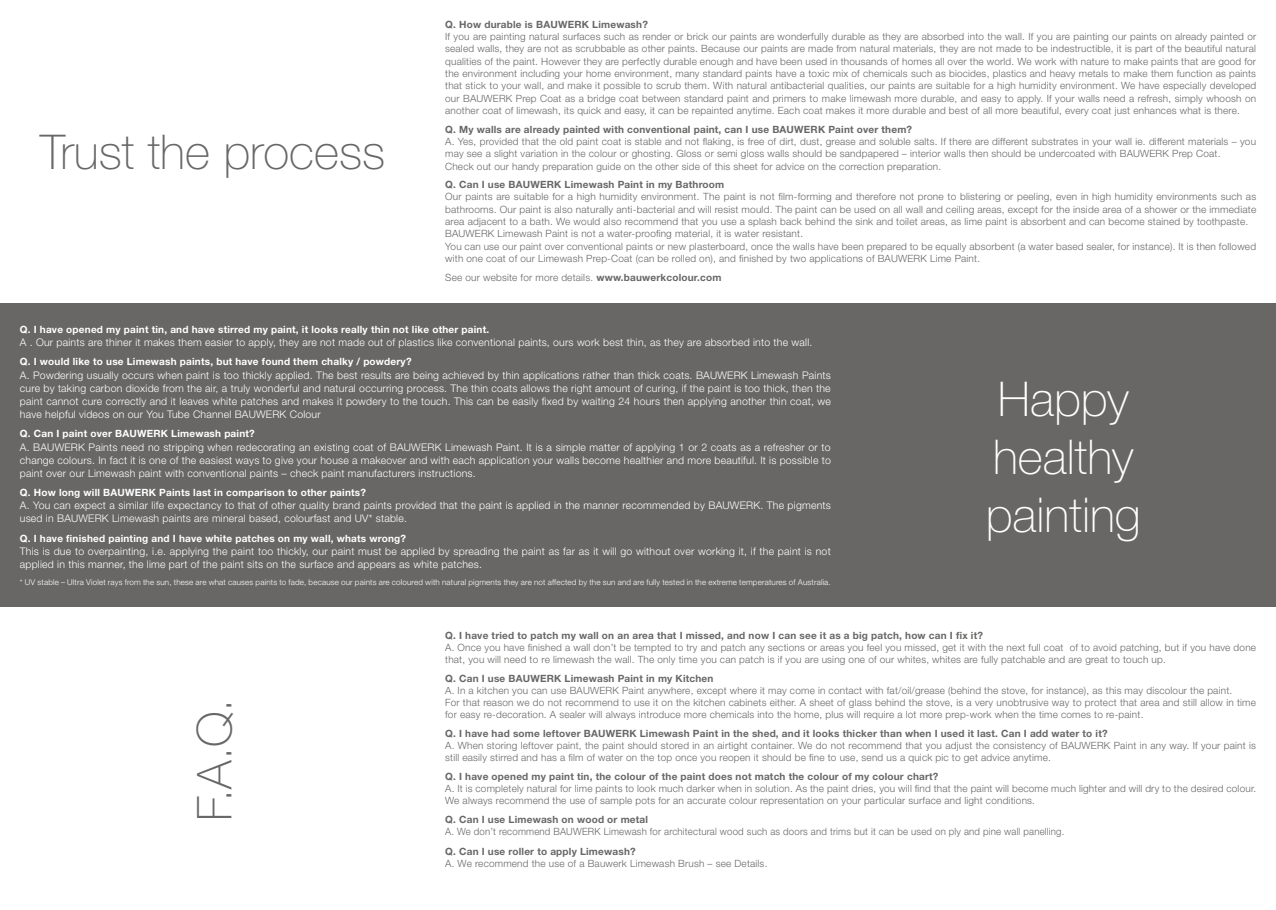
<style>
.page{position:relative;width:1276px;height:910px;background:#fff}
.page>*{position:absolute;margin:0;border:0;box-sizing:border-box;transform-origin:0 0}
.t1{font:100 48px "Helvetica Neue";color:#686766}
.t2{font:100 48px/57.6px "Helvetica Neue";color:#fff}
.t3{font:300 10.5px/13.2px "Helvetica Neue";letter-spacing:.02em;color:#fff;text-align:justify}
.t4{font:300 10px/12.3px "Helvetica Neue";letter-spacing:.02em;color:#686766}
.t5{font:700 10px "Helvetica Neue";letter-spacing:.02em;color:#686766}
.t6{font:700 10px "Helvetica Neue";letter-spacing:.02em;color:#fff}
.t7{font:300 10px "Helvetica Neue";letter-spacing:.02em;color:#686766;scale:.96 1}
.t8{font:300 8px "Helvetica Neue";letter-spacing:.02em;color:#fff}
.s1{font-weight:700}
</style>
<div class="page">
<div style="left:0;top:303px;width:1276px;height:304px;background:#686766"></div>
<h1 class="t1" style="left:40px;top:125px;width:347px">Trust the process</h1>
<p class="t5" style="left:445px;top:18px;width:204px">Q. How durable is BAUWERK Limewash?</p>
<p class="t4" style="left:445px;top:30px;width:812px;text-align:justify">If you are painting natural surfaces such as render or brick our paints are wonderfully durable as they are absorbed into the wall. If you are painting our paints on already painted or sealed walls, they are not as scrubbable as other paints. Because our paints are made from natural materials, they are not made to be indestructible, it is part of the beautiful natural qualities of the paint. However they are perfectly durable enough and have been used in thousands of homes all over the world. We work with nature to make paints that are good for the environment including your home environment, many standard paints have a toxic mix of chemicals such as biocides, plastics and heavy metals to make them function as paints that stick to your wall, and make it possible to scrub them. With natural antibacterial qualities, our paints are suitable for a high humidity environment. We have especially developed our BAUWERK Prep Coat as a bridge coat between standard paint and primers to make limewash more durable, and easy to apply. If your walls need a refresh, simply whoosh on another coat of limewash, its quick and easy, it can be repainted anytime. Each coat makes it more durable and best of all more beautiful, every coat just enhances what is there.</p>
<p class="t5" style="left:445px;top:123px;width:468px">Q. My walls are already painted with conventional paint, can I use BAUWERK Paint over them?</p>
<p class="t4" style="left:445px;top:135px;width:812px">A. Yes, provided that the old paint coat is stable and not flaking, is free of dirt, dust, grease and soluble salts. If there are different substrates in your wall ie. different materials – you may see a slight variation in the colour or ghosting. Gloss or semi gloss walls should be sandpapered – interior walls then should be undercoated with BAUWERK Prep Coat.<br>Check out our handy preparation guide on the other side of this sheet for advice on the correction preparation.</p>
<p class="t5" style="left:445px;top:178px;width:281px">Q. Can I use BAUWERK Limewash Paint in my Bathroom</p>
<p class="t4" style="left:445px;top:190px;width:812px">Our paints are suitable for a high humidity environment. The paint is not film-forming and therefore not prone to blistering or peeling, even in high humidity environments such as bathrooms. Our paint is also naturally anti-bacterial and will resist mould. The paint can be used on all wall and ceiling areas, except for the inside area of a shower or the immediate area adjacent to a bath. We would also recommend that you use a splash back behind the sink and toilet areas, as lime paint is absorbent and can become stained by toothpaste.<br>BAUWERK Limewash Paint is not a water-proofing material, it is water resistant.<br>You can use our paint over conventional paints or new plasterboard, once the walls have been prepared to be equally absorbent (a water based sealer, for instance). It is then followed with one coat of our Limewash Prep-Coat (can be rolled on), and finished by two applications of BAUWERK Lime Paint.</p>
<p class="t4" style="left:445px;top:271px;width:278px">See our website for more details. <span class="s1">www.bauwerkcolour.com</span></p>
<p class="t6" style="left:20px;top:323px;width:471px">Q. I have opened my paint tin, and have stirred my paint, it looks really thin not like other paint.</p>
<p class="t3" style="left:20px;top:336px;width:794px">A . Our paints are thiner it makes them easier to apply, they are not made out of plastics like conventional paints, ours work best thin, as they are absorbed into the wall.</p>
<p class="t6" style="left:20px;top:356px;width:393px">Q. I would like to use Limewash paints, but have found them chalky / powdery?</p>
<p class="t3" style="left:20px;top:368px;width:812px">A. Powdering usually occurs when paint is too thickly applied. The best results are being achieved by thin applications rather than thick coats. BAUWERK Limewash Paints cure by taking carbon dioxide from the air, a truly wonderful and natural occurring process. The thin coats allows the right amount of curing, if the paint is too thick, then the paint cannot cure correctly and it leaves white patches and makes it powdery to the touch. This can be easily fixed by waiting 24 hours then applying another thin coat, we have helpful videos on our You Tube Channel BAUWERK Colour</p>
<p class="t6" style="left:20px;top:428px;width:236px">Q. Can I paint over BAUWERK Limewash paint?</p>
<p class="t3" style="left:20px;top:440px;width:812px">A. BAUWERK Paints need no stripping when redecorating an existing coat of BAUWERK Limewash Paint. It is a simple matter of applying 1 or 2 coats as a refresher or to change colours. In fact it is one of the easiest ways to give your house a makeover and with each application your walls become healthier and more beautiful. It is possible to paint over our Limewash paint with conventional paints – check paint manufacturers instructions.</p>
<p class="t6" style="left:20px;top:486px;width:348px">Q. How long will BAUWERK Paints last in comparison to other paints?</p>
<p class="t3" style="left:20px;top:499px;width:812px">A. You can expect a similar life expectancy to that of other quality brand paints provided that the paint is applied in the manner recommended by BAUWERK. The pigments used in BAUWERK Limewash paints are mineral based, colourfast and UV* stable.</p>
<p class="t6" style="left:20px;top:532px;width:388px">Q. I have finished painting and I have white patches on my wall, whats wrong?</p>
<p class="t3" style="left:20px;top:544px;width:812px">This is due to overpainting, i.e. applying the paint too thickly, our paint must be applied by spreading the paint as far as it will go without over working it, if the paint is not applied in this manner, the lime part of the paint sits on the surface and appears as white patches.</p>
<p class="t8" style="left:20px;top:577px;width:812px">* UV stable – Ultra Violet rays from the sun, these are what causes paints to fade, because our paints are coloured with natural pigments they are not affected by the sun and are fully tested in the extreme temperatures of Australia.</p>
<h1 class="t2" style="left:986px;top:370px;width:156px">Happy healthy painting</h1>
<h1 class="t1" style="left:187px;top:821px;width:125px;rotate:-90deg">F.A.Q.</h1>
<p class="t5" style="left:445px;top:629px;width:539px">Q. I have tried to patch my wall on an area that I missed, and now I can see it as a big patch, how can I fix it?</p>
<p class="t4" style="left:445px;top:641px;width:812px;line-height:12px">A. Once you have finished a wall don’t be tempted to try and patch any sections or areas you feel you missed, get it with the next full coat of to avoid patching, but if you have done that, you will need to re limewash the wall. The only time you can patch is if you are using one of our whites, whites are fully patchable and are great to touch up.</p>
<p class="t5" style="left:445px;top:672px;width:270px">Q. Can I use BAUWERK Limewash Paint in my Kitchen</p>
<p class="t4" style="left:445px;top:684px;width:812px;line-height:12px">A. In a kitchen you can use BAUWERK Paint anywhere, except where it may come in contact with fat/oil/grease (behind the stove, for instance), as this may discolour the paint.<br>For that reason we do not recommend to use it on the kitchen cabinets either. A sheet of glass behind the stove, is a very unobtrusive way to protect that area and still allow in time for easy re-decoration. A sealer will always introduce more chemicals into the home, plus will require a lot more prep-work when the time comes to re-paint.</p>
<p class="t5" style="left:445px;top:727px;width:664px">Q. I have had some leftover BAUWERK Limewash Paint in the shed, and it looks thicker than when I used it last. Can I add water to it?</p>
<p class="t4" style="left:445px;top:739px;width:812px;line-height:12px">A. When storing leftover paint, the paint should stored in an airtight container. We do not recommend that you adjust the consistency of BAUWERK Paint in any way. If your paint is still easily stirred and has a film of water on the top once you reopen it should be fine to use, send us a quick pic to get advice anytime.</p>
<p class="t5" style="left:445px;top:770px;width:495px">Q. I have opened my paint tin, the colour of the paint does not match the colour of my colour chart?</p>
<p class="t4" style="left:445px;top:782px;width:812px;line-height:12px">A. It is completely natural for lime paints to look much darker when in solution. As the paint dries, you will find that the paint will become much lighter and will dry to the desired colour.<br>We always recommend the use of sample pots for an accurate colour representation on your particular surface and light conditions.</p>
<p class="t5" style="left:445px;top:814px;width:204px">Q. Can I use Limewash on wood or metal</p>
<p class="t7" style="left:445px;top:826px;width:646px">A. We don’t recommend BAUWERK Limewash for architectural wood such as doors and trims but it can be used on ply and pine wall panelling.</p>
<p class="t5" style="left:445px;top:845px;width:192px">Q. Can I use roller to apply Limewash?</p>
<p class="t4" style="left:445px;top:857px;width:324px">A. We recommend the use of a Bauwerk Limewash Brush – see Details.</p>
</div>
